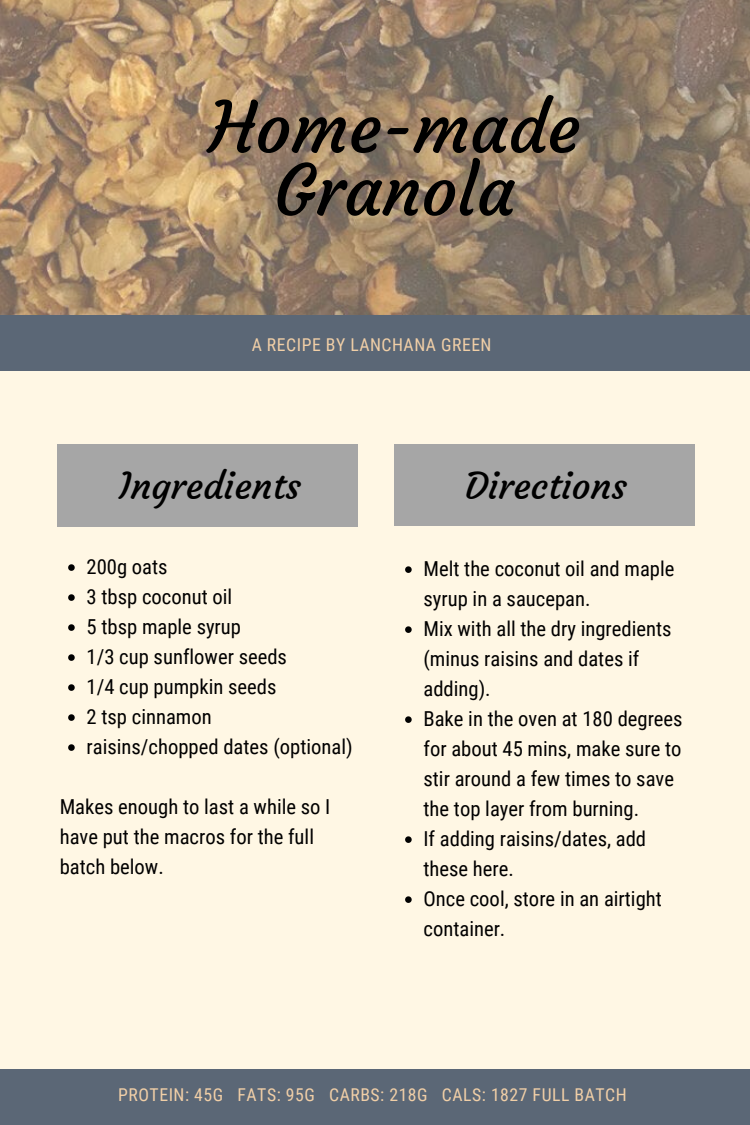
<style>
.page{position:relative;width:750px;height:1125px;background:#fff7e4}
.page>*{position:absolute;margin:0;border:0;box-sizing:border-box;transform-origin:0 0}
.t1{font:70px/62.8px "Courgette";color:#000;text-align:center}
.t2{font:36.88px "Courgette";color:#000}
.t3{font:20.62px/30px "Roboto Condensed";color:#000}
.t4{font:17.62px "Roboto Condensed";letter-spacing:.03em;color:#f1cfa7}
</style>
<div class="page">
<img style="left:0;top:0;width:750px;height:316px">
<div style="left:57px;top:445px;width:301px;height:81px;background:#a6a6a6"></div>
<div style="left:0;top:1069px;width:750px;height:56px;background:#5b6776"></div>
<div style="left:394px;top:444px;width:301px;height:82px;background:#a6a6a6"></div>
<div style="left:0;top:316px;width:750px;height:55px;background:#5b6776"></div>
<svg style="left:68px;top:564px;width:7px;height:7px"></svg>
<svg style="left:68px;top:594px;width:7px;height:7px"></svg>
<svg style="left:68px;top:624px;width:7px;height:7px"></svg>
<svg style="left:68px;top:654px;width:7px;height:7px"></svg>
<svg style="left:68px;top:684px;width:7px;height:7px"></svg>
<svg style="left:68px;top:714px;width:7px;height:7px"></svg>
<svg style="left:68px;top:744px;width:7px;height:7px"></svg>
<svg style="left:405px;top:566px;width:7px;height:7px"></svg>
<svg style="left:405px;top:626px;width:7px;height:7px"></svg>
<svg style="left:405px;top:716px;width:7px;height:7px"></svg>
<svg style="left:405px;top:836px;width:7px;height:7px"></svg>
<svg style="left:405px;top:896px;width:7px;height:7px"></svg>
<h1 class="t1" style="left:209px;top:97px;width:373px">Home-made<br>Granola</h1>
<p class="t4" style="left:252px;top:335px;width:241px">A RECIPE BY LANCHANA GREEN</p>
<h2 class="t2" style="left:119px;top:463px;width:184px">Ingredients</h2>
<h2 class="t2" style="left:465px;top:463px;width:164px">Directions</h2>
<p class="t3" style="left:87px;top:552px;width:268px">200g oats<br>3 tbsp coconut oil<br>5 tbsp maple syrup<br>1/3 cup sunflower seeds<br>1/4 cup pumpkin seeds<br>2 tsp cinnamon<br>raisins/chopped dates (optional)</p>
<p class="t3" style="left:60px;top:792px;width:272px">Makes enough to last a while so I have put the macros for the full batch below.</p>
<p class="t3" style="left:424px;top:554px;width:261px">Melt the coconut oil and maple syrup in a saucepan.<br>Mix with all the dry ingredients (minus raisins and dates if adding).<br>Bake in the oven at 180 degrees for about 45 mins, make sure to stir around a few times to save the top layer from burning.<br>If adding raisins/dates, add these here.<br>Once cool, store in an airtight container.</p>
<p class="t4" style="left:118px;top:1085px;width:510px">PROTEIN: 45G FATS: 95G CARBS: 218G CALS: 1827 FULL BATCH</p>
</div>
